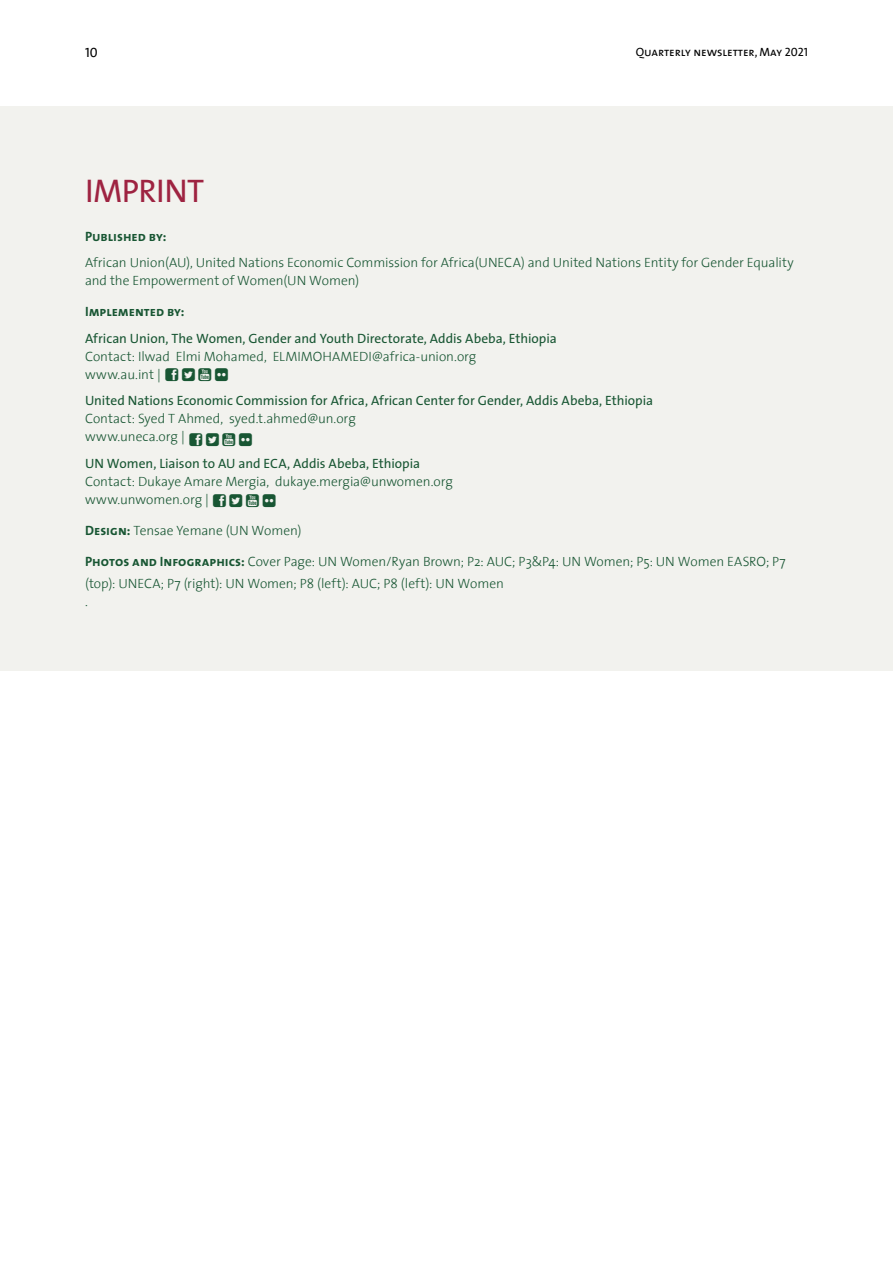
<style>
.page{position:relative;width:893px;height:1263px;background:#fff}
.page>*{position:absolute;margin:0;border:0;box-sizing:border-box;transform-origin:0 0}
.t1{font:33px "The Sans Caps";letter-spacing:-.015em;color:#9e2341}
.t2{font:15px "Font Awesome";color:#185633}
.t3{font:300 13.5px/18px "The Sans";color:#185633}
.t4{font:13.5px "The Sans";color:#185633}
.t5{font:13.5px "The Sans Bold Caps";letter-spacing:-.005em;color:#185633}
.t6{font:13.5px "The Sans Caps";color:#000}
.t7{font:12px "The Sans Caps";color:#000}
.s1{font-family:"The Sans Bold Caps";font-weight:400}
</style>
<div class="page">
<div style="left:0;top:106px;width:893px;height:564px;background:#f2f2ee"></div>
<p class="t6" style="left:85px;top:41px;width:14px">10</p>
<p class="t7" style="left:636px;top:42px;width:174px">Quarterly newsletter, May 2021</p>
<h1 class="t1" style="left:85px;top:163px;width:121px">IMPRINT</h1>
<p class="t5" style="left:85px;top:225px;width:83px">Published by:</p>
<p class="t3" style="left:85px;top:253px;width:710px">African Union(AU), United Nations Economic Commission for Africa(UNECA) and United Nations Entity for Gender Equality and the Empowerment of Women(UN Women)</p>
<p class="t5" style="left:85px;top:300px;width:101px">Implemented by:</p>
<p class="t4" style="left:85px;top:327px;width:473px">African Union, The Women, Gender and Youth Directorate, Addis Abeba, Ethiopia</p>
<p class="t3" style="left:85px;top:347px;width:393px">Contact: Ilwad Elmi Mohamed, ELMIMOHAMEDI@africa-union.org www.au.int |</p>
<p class="t4" style="left:85px;top:390px;width:570px">United Nations Economic Commission for Africa, African Center for Gender, Addis Abeba, Ethiopia</p>
<p class="t3" style="left:85px;top:409px;width:272px">Contact: Syed T Ahmed, syed.t.ahmed@un.org www.uneca.org |</p>
<p class="t4" style="left:85px;top:452px;width:337px">UN Women, Liaison to AU and ECA, Addis Abeba, Ethiopia</p>
<p class="t3" style="left:85px;top:472px;width:369px">Contact: Dukaye Amare Mergia, dukaye.mergia@unwomen.org www.unwomen.org |</p>
<p class="t3" style="left:85px;top:521px;width:218px"><span class="s1">Design:</span> Tensae Yemane (UN Women)</p>
<p class="t3" style="left:85px;top:550px;width:702px;line-height:22.5px"><span class="s1">Photos and Infographics:</span> Cover Page: UN Women/Ryan Brown; P2: AUC; P3&amp;P4: UN Women; P5: UN Women EASRO; P7 (top): UNECA; P7 (right): UN Women; P8 (left): AUC; P8 (left): UN Women</p>
<p class="t3" style="left:85px;top:592px;width:4px">.</p>
<p class="t2" style="left:215px;top:367px;width:14px">■</p>
<p class="t2" style="left:239px;top:432px;width:14px">■</p>
<p class="t2" style="left:263px;top:493px;width:14px">■</p>
</div>
